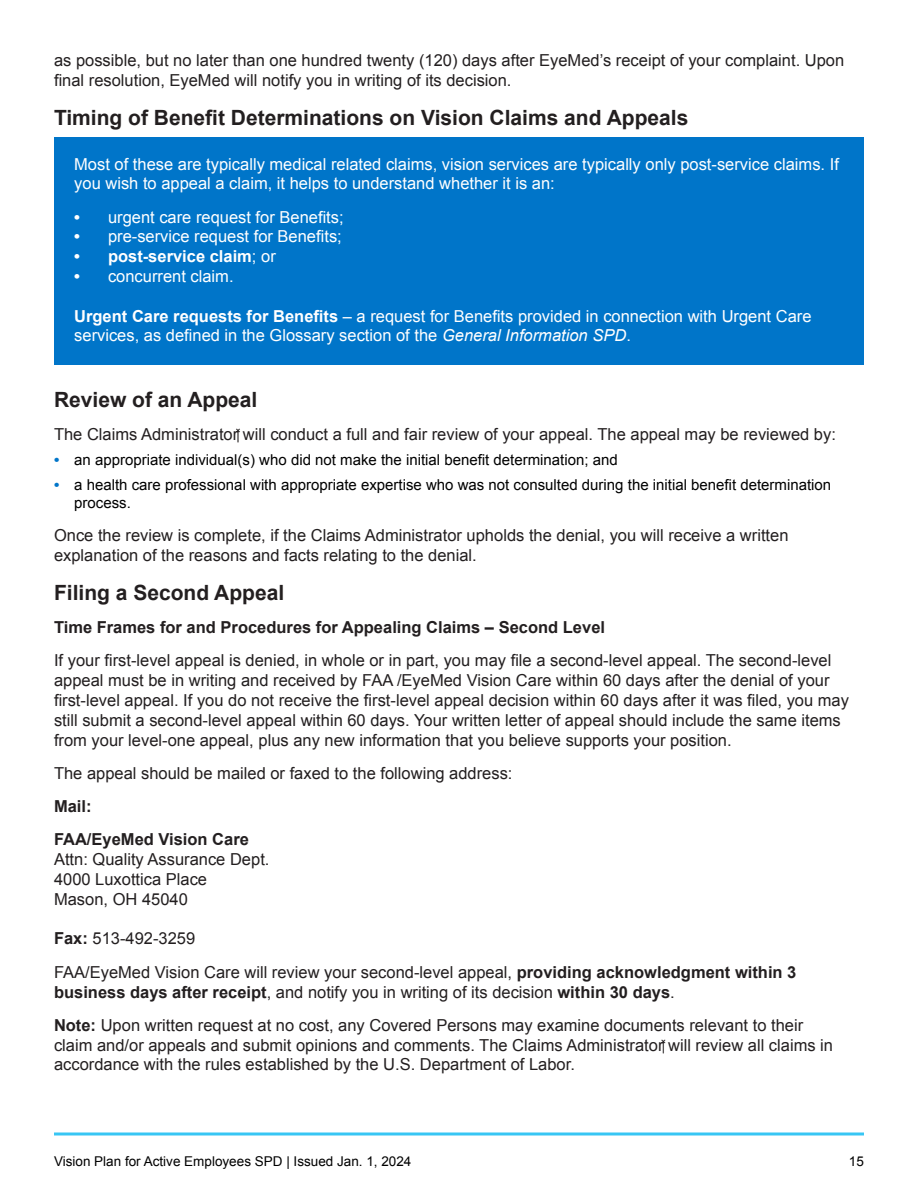
<style>
.page{position:relative;width:918px;height:1188px;background:#fff}
.page>*{position:absolute;margin:0;border:0;box-sizing:border-box;transform-origin:0 0}
.t1{font:700 21px "Arial";color:#231f20}
.t2{font:16.5px/19.8px "Arial";color:#231f20}
.t3{font:16.5px/19.8px "Arial";color:#fff}
.t4{font:700 16.5px/33.3px "Arial";color:#231f20}
.t5{font:700 16.5px "Arial";color:#fff}
.t6{font:15px/18px "Arial";color:#000}
.t7{font:13.5px "Arial";color:#000}
.s1{font-weight:700}
.s2{font-weight:400}
.s3{font-style:italic}
.s4{font-weight:700;color:#0075c9}
</style>
<div class="page">
<svg style="left:54px;top:1132px;width:810px;height:4px;background:#69d4f6"></svg>
<div style="left:54px;top:137px;width:810px;height:76px;background:#0075c9"></div>
<div style="left:54px;top:210px;width:810px;height:56px;background:#0075c9"></div>
<div style="left:54px;top:250px;width:810px;height:115px;background:#0075c9"></div>
<p class="t2" style="left:54px;top:50px;width:792px">as possible, but no later than one hundred twenty (120) days after EyeMed’s receipt of your complaint. Upon final resolution, EyeMed will notify you in writing of its decision.</p>
<p class="t1" style="left:54px;top:103px;width:636px">Timing of Benefit Determinations on Vision Claims and Appeals</p>
<p class="t3" style="left:74px;top:154px;width:766px">Most of these are typically medical related claims, vision services are typically only post-service claims. If you wish to appeal a claim, it helps to understand whether it is an:</p>
<p class="t3" style="left:74px;top:207px;width:271px"><span class="s1">•</span> urgent care request for Benefits;</p>
<p class="t3" style="left:74px;top:227px;width:269px"><span class="s1">•</span> pre-service request for Benefits;</p>
<p class="t5" style="left:74px;top:246px;width:203px">• post-service claim<span class="s2">; or</span></p>
<p class="t3" style="left:74px;top:266px;width:161px"><span class="s1">•</span> concurrent claim.</p>
<p class="t3" style="left:74px;top:306px;width:739px"><span class="s1">Urgent Care requests for Benefits</span> – a request for Benefits provided in connection with Urgent Care services, as defined in the Glossary section of the <span class="s3">General Information SPD</span>.</p>
<p class="t1" style="left:54px;top:386px;width:205px">Review of an Appeal</p>
<p class="t2" style="left:54px;top:425px;width:783px">The Claims Administrator will conduct a full and fair review of your appeal. The appeal may be reviewed by:</p>
<p class="t6" style="left:54px;top:451px;width:565px"><span class="s4">•</span> an appropriate individual(s) who did not make the initial benefit determination; and</p>
<p class="t6" style="left:74px;top:476px;width:759px;text-indent:-20px"><span class="s4">•</span> a health care professional with appropriate expertise who was not consulted during the initial benefit determination process.</p>
<p class="t2" style="left:54px;top:526px;width:736px">Once the review is complete, if the Claims Administrator upholds the denial, you will receive a written explanation of the reasons and facts relating to the denial.</p>
<p class="t1" style="left:54px;top:579px;width:232px">Filing a Second Appeal</p>
<p class="t4" style="left:54px;top:611px;width:553px">Time Frames for and Procedures for Appealing Claims – Second Level</p>
<p class="t2" style="left:54px;top:651px;width:797px">If your first-level appeal is denied, in whole or in part, you may file a second-level appeal. The second-level appeal must be in writing and received by FAA /EyeMed Vision Care within 60 days after the denial of your first-level appeal. If you do not receive the first-level appeal decision within 60 days after it was filed, you may still submit a second-level appeal within 60 days. Your written letter of appeal should include the same items from your level-one appeal, plus any new information that you believe supports your position.</p>
<p class="t2" style="left:54px;top:763px;width:460px">The appeal should be mailed or faxed to the following address:</p>
<p class="t4" style="left:54px;top:790px;width:197px">Mail:<br>FAA/EyeMed Vision Care</p>
<p class="t2" style="left:54px;top:850px;width:217px">Attn: Quality Assurance Dept.<br>4000 Luxottica Place<br>Mason, OH 45040</p>
<p class="t2" style="left:54px;top:922px;width:744px;line-height:33.3px"><span class="s1">Fax:</span> 513-492-3259<br>FAA/EyeMed Vision Care will review your second-level appeal, <span class="s1">providing acknowledgment within 3</span></p>
<p class="t2" style="left:54px;top:975px;width:751px;line-height:33.3px"><span class="s1">business days after receipt</span>, and notify you in writing of its decision <span class="s1">within 30 days</span>.<br><span class="s1">Note:</span> Upon written request at no cost, any Covered Persons may examine documents relevant to their</p>
<p class="t2" style="left:54px;top:1035px;width:781px">claim and/or appeals and submit opinions and comments. The Claims Administrator will review all claims in accordance with the rules established by the U.S. Department of Labor.</p>
<p class="t7" style="left:54px;top:1152px;width:359px">Vision Plan for Active Employees SPD | Issued Jan. 1, 2024</p>
<p class="t7" style="left:849px;top:1152px;width:17px">15</p>
</div>
